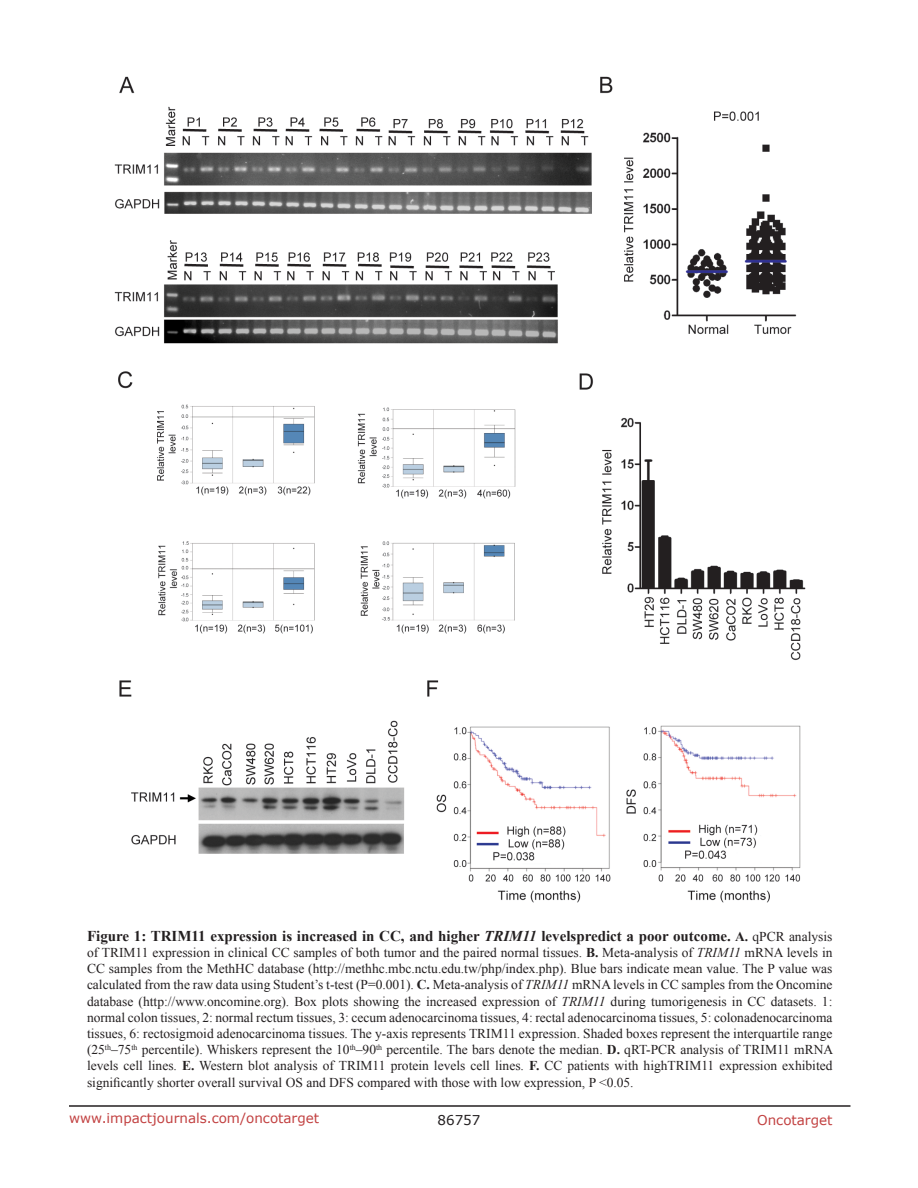
<style>
.page{position:relative;width:918px;height:1188px;background:#fff}
.page>*{position:absolute;margin:0;border:0;box-sizing:border-box;transform-origin:0 0}
.figuretext{font:700 15px "Times New Roman";color:#231f20}
.figuretext-2{font:13.5px/16.2px "Times New Roman";color:#231f20;text-align:justify}
.t1{font:13.5px "Verdana";color:#c24141}
.t2{font:13.5px "Verdana";color:#231f20}
.s1{font-style:italic}
.s2{font-size:13.5px}
.s3{font-weight:400;font-size:13.5px}
.s4{font-weight:700}
</style>
<div class="page">
<hr style="left:69px;top:1105px;width:781px;height:2px;background:#231f20">
<img style="left:114px;top:76px;width:692px;height:827px">
<p class="figuretext" style="left:87px;top:925px;width:747px">Figure 1: TRIM11 expression is increased in CC, and higher <span class="s1">TRIM11</span> levelspredict a poor outcome. <span class="s2">A.</span> <span class="s3">qPCR analysis</span></p>
<p class="figuretext-2" style="left:87px;top:944px;width:748px">of TRIM11 expression in clinical CC samples of both tumor and the paired normal tissues. <span class="s4">B.</span> Meta-analysis of <span class="s1">TRIM11</span> mRNA levels in CC samples from the MethHC database (http://methhc.mbc.nctu.edu.tw/php/index.php). Blue bars indicate mean value. The P value was calculated from the raw data using Student’s t-test (P=0.001). <span class="s4">C.</span> Meta-analysis of <span class="s1">TRIM11</span> mRNA levels in CC samples from the Oncomine database (http://www.oncomine.org). Box plots showing the increased expression of <span class="s1">TRIM11</span> during tumorigenesis in CC datasets. 1: normal colon tissues, 2: normal rectum tissues, 3: cecum adenocarcinoma tissues, 4: rectal adenocarcinoma tissues, 5: colonadenocarcinoma tissues, 6: rectosigmoid adenocarcinoma tissues. The y-axis represents TRIM11 expression. Shaded boxes represent the interquartile range (25<sup>th</sup>–75<sup>th</sup> percentile). Whiskers represent the 10<sup>th</sup>–90<sup>th</sup> percentile. The bars denote the median. <span class="s4">D.</span> qRT-PCR analysis of TRIM11 mRNA levels cell lines. <span class="s4">E.</span> Western blot analysis of TRIM11 protein levels cell lines. <span class="s4">F.</span> CC patients with highTRIM11 expression exhibited significantly shorter overall survival OS and DFS compared with those with low expression, P &lt;0.05.</p>
<p class="t1" style="left:69px;top:1109px;width:252px">www.impactjournals.com/oncotarget</p>
<p class="t2" style="left:438px;top:1111px;width:44px">86757</p>
<p class="t1" style="left:757px;top:1111px;width:77px">Oncotarget</p>
</div>
